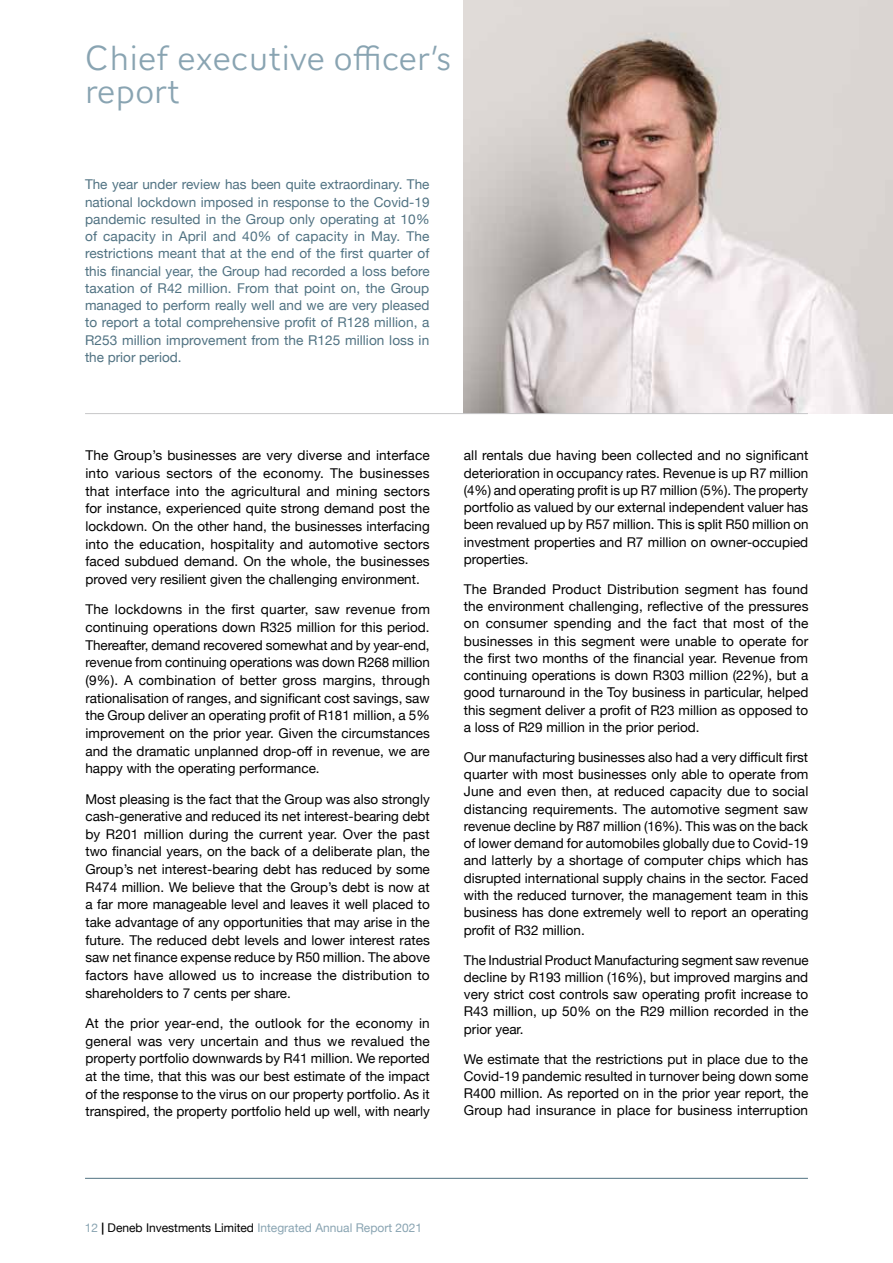
<style>
.page{position:relative;width:893px;height:1263px;background:#fff}
.page>*{position:absolute;margin:0;border:0;box-sizing:border-box;transform-origin:0 0}
.t1{font:300 36px/33px "AW Conqueror Sans";color:#89a4b2}
.t2{font:13.5px/17.7px "Helvetica Neue";color:#000;text-align:justify}
.t3{font:13.5px/17.2px "Helvetica Neue";letter-spacing:.005em;color:#507282;text-align:justify}
.t4{font:12px "Helvetica Neue";color:#89a4b2}
.s1{font-weight:700;color:#000}
.s2{color:#000}
</style>
<div class="page">
<hr style="left:85px;top:1178px;width:723px;height:1px;background:#507282">
<img style="left:464px;top:0;width:429px;height:414px">
<hr style="left:85px;top:413px;width:723px;height:1px;background:#c7c7c9">
<h1 class="t1" style="left:85px;top:41px;width:368px">Chief executive officer’s report</h1>
<p class="t3" style="left:85px;top:177px;width:346px">The year under review has been quite extraordinary. The national lockdown imposed in response to the Covid-19 pandemic resulted in the Group only operating at 10% of capacity in April and 40% of capacity in May. The restrictions meant that at the end of the first quarter of this financial year, the Group had recorded a loss before taxation of R42 million. From that point on, the Group managed to perform really well and we are very pleased to report a total comprehensive profit of R128 million, a R253 million improvement from the R125 million loss in the prior period.</p>
<p class="t2" style="left:85px;top:447px;width:346px">The Group’s businesses are very diverse and interface into various sectors of the economy. The businesses that interface into the agricultural and mining sectors for instance, experienced quite strong demand post the lockdown. On the other hand, the businesses interfacing into the education, hospitality and automotive sectors faced subdued demand. On the whole, the businesses proved very resilient given the challenging environment.</p>
<p class="t2" style="left:85px;top:601px;width:346px">The lockdowns in the first quarter, saw revenue from continuing operations down R325 million for this period.<br>Thereafter, demand recovered somewhat and by year-end, revenue from continuing operations was down R268 million (9%). A combination of better gross margins, through rationalisation of ranges, and significant cost savings, saw the Group deliver an operating profit of R181 million, a 5% improvement on the prior year. Given the circumstances and the dramatic unplanned drop-off in revenue, we are happy with the operating performance.</p>
<p class="t2" style="left:85px;top:791px;width:346px">Most pleasing is the fact that the Group was also strongly cash-generative and reduced its net interest-bearing debt by R201 million during the current year. Over the past two financial years, on the back of a deliberate plan, the Group’s net interest-bearing debt has reduced by some R474 million. We believe that the Group’s debt is now at a far more manageable level and leaves it well placed to take advantage of any opportunities that may arise in the future. The reduced debt levels and lower interest rates saw net finance expense reduce by R50 million. The above factors have allowed us to increase the distribution to shareholders to 7 cents per share.</p>
<p class="t2" style="left:85px;top:1015px;width:346px">At the prior year-end, the outlook for the economy in general was very uncertain and thus we revalued the property portfolio downwards by R41 million. We reported at the time, that this was our best estimate of the impact of the response to the virus on our property portfolio. As it transpired, the property portfolio held up well, with nearly</p>
<p class="t2" style="left:464px;top:448px;width:346px;line-height:17.2px">all rentals due having been collected and no significant deterioration in occupancy rates. Revenue is up R7 million (4%) and operating profit is up R7 million (5%). The property portfolio as valued by our external independent valuer has been revalued up by R57 million. This is split R50 million on investment properties and R7 million on owner-occupied properties.</p>
<p class="t2" style="left:464px;top:581px;width:346px;line-height:17.2px">The Branded Product Distribution segment has found the environment challenging, reflective of the pressures on consumer spending and the fact that most of the businesses in this segment were unable to operate for the first two months of the financial year. Revenue from continuing operations is down R303 million (22%), but a good turnaround in the Toy business in particular, helped this segment deliver a profit of R23 million as opposed to a loss of R29 million in the prior period.</p>
<p class="t2" style="left:464px;top:749px;width:346px;line-height:17.2px">Our manufacturing businesses also had a very difficult first quarter with most businesses only able to operate from June and even then, at reduced capacity due to social distancing requirements. The automotive segment saw revenue decline by R87 million (16%). This was on the back of lower demand for automobiles globally due to Covid-19 and latterly by a shortage of computer chips which has disrupted international supply chains in the sector. Faced with the reduced turnover, the management team in this business has done extremely well to report an operating profit of R32 million.</p>
<p class="t2" style="left:464px;top:952px;width:346px;line-height:17.2px">The Industrial Product Manufacturing segment saw revenue decline by R193 million (16%), but improved margins and very strict cost controls saw operating profit increase to R43 million, up 50% on the R29 million recorded in the prior year.</p>
<p class="t2" style="left:464px;top:1051px;width:346px;line-height:17.2px">We estimate that the restrictions put in place due to the Covid-19 pandemic resulted in turnover being down some R400 million. As reported on in the prior year report, the Group had insurance in place for business interruption</p>
<p class="t4" style="left:85px;top:1219px;width:339px">12 <span class="s1">|</span> <span class="s2">Deneb Investments Limited</span> Integrated Annual Report 2021</p>
</div>
